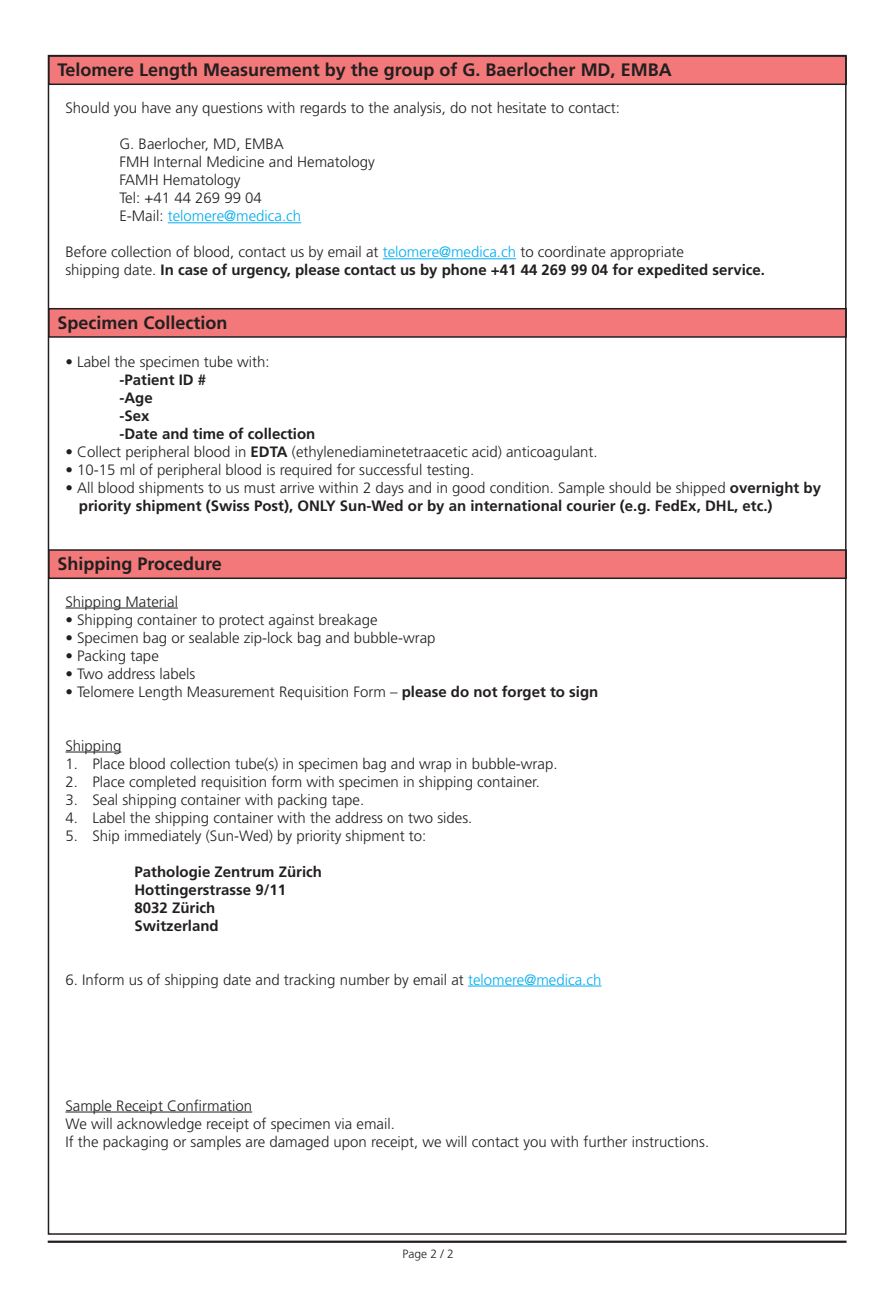
<style>
.page{position:relative;width:893px;height:1296px;background:#fff}
.page>*{position:absolute;margin:0;border:0;box-sizing:border-box;transform-origin:0 0}
.t1{font:700 18px "Frutiger LT Std";color:#231f20}
.t2{font:300 15px "Frutiger LT Std";color:#231f20}
.t3{font:700 15px "Frutiger LT Std";color:#231f20}
.t4{font:300 15px "Frutiger LT Std";color:#00aeef}
.t5{font:300 12px "Frutiger LT Std";color:#231f20}
.s1{color:#231f20}
.s2{color:#00aeef}
.s3{font-weight:300}
.s4{font-weight:700}
</style>
<div class="page">
<div style="left:49px;top:56px;width:797px;height:28px;background:#f27879"></div>
<div style="left:48px;top:55px;width:799px;height:30px;border:2px solid #231f20"></div>
<div style="left:49px;top:550px;width:797px;height:28px;background:#f27879"></div>
<div style="left:48px;top:549px;width:799px;height:30px;border:2px solid #231f20"></div>
<div style="left:49px;top:309px;width:797px;height:28px;background:#f27879"></div>
<div style="left:48px;top:308px;width:799px;height:30px;border:2px solid #231f20"></div>
<hr style="left:168px;top:222px;width:133px;height:1px;background:#00aeef">
<hr style="left:383px;top:258px;width:133px;height:1px;background:#00aeef">
<hr style="left:65px;top:608px;width:113px;height:1px;background:#231f20">
<hr style="left:65px;top:752px;width:56px;height:1px;background:#231f20">
<hr style="left:468px;top:986px;width:133px;height:1px;background:#00aeef">
<hr style="left:65px;top:1112px;width:187px;height:1px;background:#231f20">
<hr style="left:48px;top:1241px;width:798px;height:2px;background:#231f20">
<p class="t1" style="left:57px;top:59px;width:616px">Telomere Length Measurement by the group of G. Baerlocher MD, EMBA</p>
<p class="t2" style="left:65px;top:100px;width:556px">Should you have any questions with regards to the analysis, do not hesitate to contact:</p>
<p class="t2" style="left:119px;top:136px;width:166px">G. Baerlocher, MD, EMBA</p>
<p class="t2" style="left:119px;top:154px;width:257px">FMH Internal Medicine and Hematology</p>
<p class="t2" style="left:119px;top:172px;width:122px">FAMH Hematology</p>
<p class="t2" style="left:119px;top:190px;width:144px">Tel: +41 44 269 99 04</p>
<p class="t4" style="left:119px;top:208px;width:183px"><span class="s1">E-Mail:</span> telomere@medica.ch</p>
<p class="t2" style="left:65px;top:244px;width:620px">Before collection of blood, contact us by email at <span class="s2">telomere@medica.ch</span> to coordinate appropriate</p>
<p class="t3" style="left:65px;top:261px;width:701px"><span class="s3">shipping date.</span> In case of urgency, please contact us by phone +41 44 269 99 04 for expedited service.</p>
<p class="t1" style="left:57px;top:312px;width:172px">Specimen Collection</p>
<p class="t2" style="left:65px;top:353px;width:206px">• Label the specimen tube with:</p>
<p class="t3" style="left:119px;top:371px;width:88px">-Patient ID #</p>
<p class="t3" style="left:119px;top:389px;width:35px">-Age</p>
<p class="t3" style="left:119px;top:407px;width:32px">-Sex</p>
<p class="t3" style="left:119px;top:425px;width:197px">-Date and time of collection</p>
<p class="t2" style="left:65px;top:443px;width:534px">• Collect peripheral blood in <span class="s4">EDTA</span> (ethylenediaminetetraacetic acid) anticoagulant.</p>
<p class="t2" style="left:65px;top:461px;width:410px">• 10-15 ml of peripheral blood is required for successful testing.</p>
<p class="t2" style="left:65px;top:479px;width:757px">• All blood shipments to us must arrive within 2 days and in good condition. Sample should be shipped <span class="s4">overnight by</span></p>
<p class="t3" style="left:79px;top:497px;width:695px">priority shipment (Swiss Post), ONLY Sun-Wed or by an international courier (e.g. FedEx, DHL, etc.)</p>
<p class="t1" style="left:57px;top:553px;width:166px">Shipping Procedure</p>
<p class="t2" style="left:65px;top:593px;width:114px">Shipping Material</p>
<p class="t2" style="left:65px;top:611px;width:314px">• Shipping container to protect against breakage</p>
<p class="t2" style="left:65px;top:629px;width:372px">• Specimen bag or sealable zip-lock bag and bubble-wrap</p>
<p class="t2" style="left:65px;top:647px;width:95px">• Packing tape</p>
<p class="t2" style="left:65px;top:665px;width:131px">• Two address labels</p>
<p class="t2" style="left:65px;top:683px;width:534px">• Telomere Length Measurement Requisition Form – <span class="s4">please do not forget to sign</span></p>
<p class="t2" style="left:65px;top:737px;width:57px">Shipping</p>
<p class="t2" style="left:65px;top:755px;width:494px">1. Place blood collection tube(s) in specimen bag and wrap in bubble-wrap.</p>
<p class="t2" style="left:65px;top:773px;width:476px">2. Place completed requisition form with specimen in shipping container.</p>
<p class="t2" style="left:65px;top:791px;width:300px">3. Seal shipping container with packing tape.</p>
<p class="t2" style="left:65px;top:809px;width:408px">4. Label the shipping container with the address on two sides.</p>
<p class="t2" style="left:65px;top:827px;width:362px">5. Ship immediately (Sun-Wed) by priority shipment to:</p>
<p class="t3" style="left:134px;top:863px;width:189px">Pathologie Zentrum Zürich</p>
<p class="t3" style="left:134px;top:881px;width:153px">Hottingerstrasse 9/11</p>
<p class="t3" style="left:134px;top:899px;width:82px">8032 Zürich</p>
<p class="t3" style="left:134px;top:917px;width:86px">Switzerland</p>
<p class="t2" style="left:65px;top:971px;width:537px">6. Inform us of shipping date and tracking number by email at <span class="s2">telomere@medica.ch</span></p>
<p class="t2" style="left:65px;top:1097px;width:188px">Sample Receipt Confirmation</p>
<p class="t2" style="left:65px;top:1115px;width:331px">We will acknowledge receipt of specimen via email.</p>
<p class="t2" style="left:65px;top:1133px;width:645px">If the packaging or samples are damaged upon receipt, we will contact you with further instructions.</p>
<p class="t5" style="left:402px;top:1247px;width:53px">Page 2 / 2</p>
</div>
